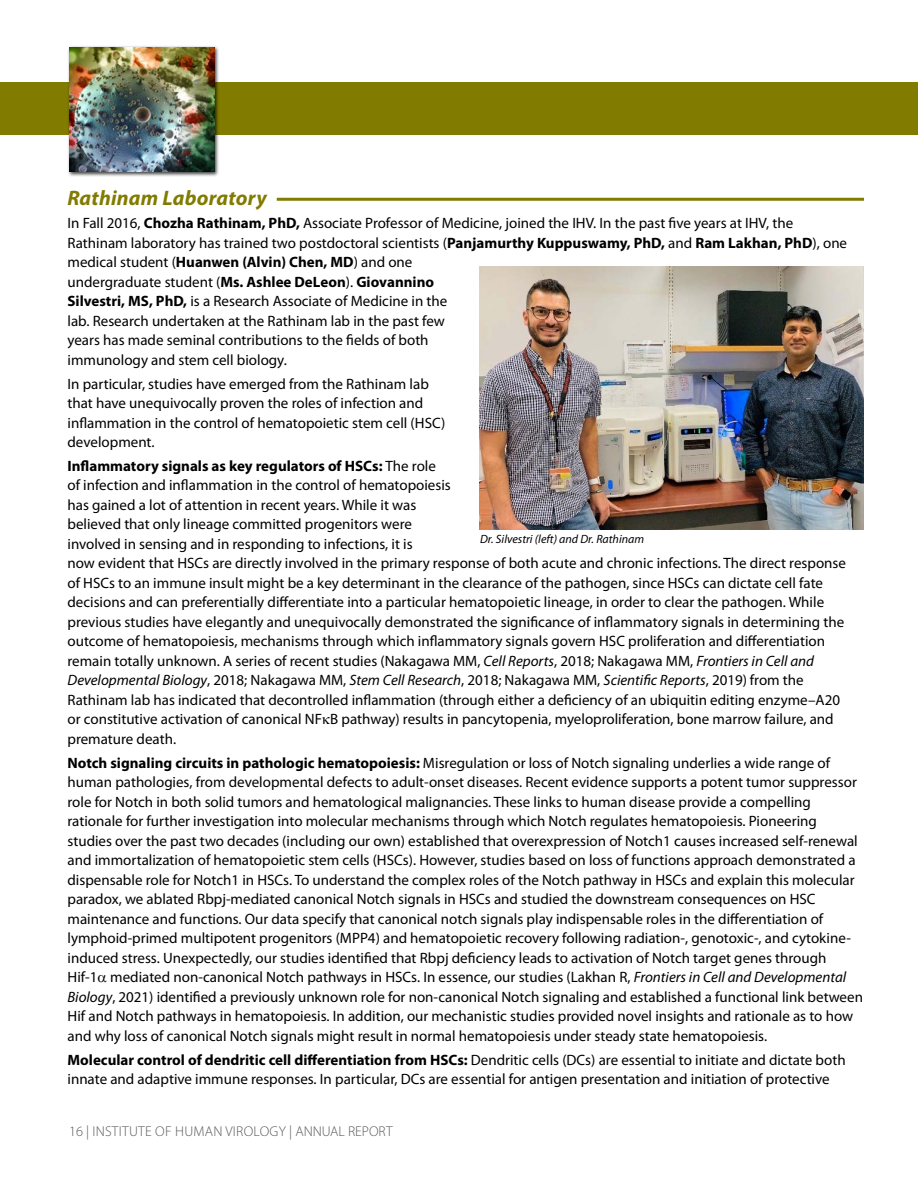
<style>
.page{position:relative;width:918px;height:1188px;background:#fff}
.page>*{position:absolute;margin:0;border:0;box-sizing:border-box;transform-origin:0 0}
.t1{font:italic 700 21px "Myriad Pro";letter-spacing:.01em;color:#817c00}
.t2{font:15px/19.5px "Myriad Pro";color:#000}
.t3{font:300 14.25px "Myriad Pro";letter-spacing:.02em;color:#58595b}
.t4{font:italic 12px "Myriad Pro";color:#000}
.s1{font-weight:700}
.s2{font-style:italic}
</style>
<div class="page">
<hr style="left:277px;top:198px;width:587px;height:3px;background:#817c00">
<div style="left:0;top:82px;width:918px;height:53px;background:#817c00"></div>
<div style="left:67px;top:46px;width:152px;height:131px;background:#000;opacity:.75"></div>
<img style="left:69px;top:48px;width:145px;height:123px">
<img style="left:480px;top:266px;width:384px;height:263px">
<h1 class="t1" style="left:68px;top:184px;width:201px">Rathinam Laboratory</h1>
<p class="t2" style="left:68px;top:213px;width:781px">In Fall 2016, <span class="s1">Chozha Rathinam, PhD,</span> Associate Professor of Medicine, joined the IHV. In the past five years at IHV, the Rathinam laboratory has trained two postdoctoral scientists (<span class="s1">Panjamurthy Kuppuswamy, PhD,</span> and <span class="s1">Ram Lakhan, PhD</span>), one medical student (<span class="s1">Huanwen (Alvin) Chen, MD</span>) and one<br>undergraduate student (<span class="s1">Ms. Ashlee DeLeon</span>). <span class="s1">Giovannino<br>Silvestri, MS, PhD,</span> is a Research Associate of Medicine in the<br>lab. Research undertaken at the Rathinam lab in the past few<br>years has made seminal contributions to the fields of both<br>immunology and stem cell biology.</p>
<p class="t2" style="left:68px;top:374px;width:379px">In particular, studies have emerged from the Rathinam lab that have unequivocally proven the roles of infection and inflammation in the control of hematopoietic stem cell (HSC) development.</p>
<p class="t2" style="left:68px;top:456px;width:780px"><span class="s1">Inflammatory signals as key regulators of HSCs:</span> The role<br>of infection and inflammation in the control of hematopoiesis<br>has gained a lot of attention in recent years. While it was<br>believed that only lineage committed progenitors were<br>involved in sensing and in responding to infections, it is<br>now evident that HSCs are directly involved in the primary response of both acute and chronic infections. The direct response of HSCs to an immune insult might be a key determinant in the clearance of the pathogen, since HSCs can dictate cell fate decisions and can preferentially differentiate into a particular hematopoietic lineage, in order to clear the pathogen. While previous studies have elegantly and unequivocally demonstrated the significance of inflammatory signals in determining the outcome of hematopoiesis, mechanisms through which inflammatory signals govern HSC proliferation and differentiation remain totally unknown. A series of recent studies (Nakagawa MM, <span class="s2">Cell Reports</span>, 2018; Nakagawa MM, <span class="s2">Frontiers in Cell and Developmental Biology</span>, 2018; Nakagawa MM, <span class="s2">Stem Cell Research</span>, 2018; Nakagawa MM, <span class="s2">Scientific Reports</span>, 2019) from the Rathinam lab has indicated that decontrolled inflammation (through either a deficiency of an ubiquitin editing enzyme–A20 or constitutive activation of canonical NF B pathway) results in pancytopenia, myeloproliferation, bone marrow failure, and premature death.</p>
<p class="t2" style="left:68px;top:753px;width:797px"><span class="s1">Notch signaling circuits in pathologic hematopoiesis:</span> Misregulation or loss of Notch signaling underlies a wide range of human pathologies, from developmental defects to adult-onset diseases. Recent evidence supports a potent tumor suppressor role for Notch in both solid tumors and hematological malignancies. These links to human disease provide a compelling rationale for further investigation into molecular mechanisms through which Notch regulates hematopoiesis. Pioneering studies over the past two decades (including our own) established that overexpression of Notch1 causes increased self-renewal and immortalization of hematopoietic stem cells (HSCs). However, studies based on loss of functions approach demonstrated a dispensable role for Notch1 in HSCs. To understand the complex roles of the Notch pathway in HSCs and explain this molecular paradox, we ablated Rbpj-mediated canonical Notch signals in HSCs and studied the downstream consequences on HSC maintenance and functions. Our data specify that canonical notch signals play indispensable roles in the differentiation of lymphoid-primed multipotent progenitors (MPP4) and hematopoietic recovery following radiation-, genotoxic-, and cytokine&shy;induced stress. Unexpectedly, our studies identified that Rbpj deficiency leads to activation of Notch target genes through<br>Hif-1 mediated non-canonical Notch pathways in HSCs. In essence, our studies (Lakhan R, <span class="s2">Frontiers in Cell and Developmental Biology</span>, 2021) identified a previously unknown role for non-canonical Notch signaling and established a functional link between Hif and Notch pathways in hematopoiesis. In addition, our mechanistic studies provided novel insights and rationale as to how and why loss of canonical Notch signals might result in normal hematopoiesis under steady state hematopoiesis.</p>
<p class="t2" style="left:68px;top:1050px;width:780px"><span class="s1">Molecular control of dendritic cell differentiation from HSCs:</span> Dendritic cells (DCs) are essential to initiate and dictate both innate and adaptive immune responses. In particular, DCs are essential for antigen presentation and initiation of protective</p>
<p class="t4" style="left:480px;top:532px;width:166px">Dr. Silvestri (left) and Dr. Rathinam</p>
<p class="t3" style="left:69px;top:1123px;width:325px">16 | INSTITUTE OF HUMAN VIROLOGY | ANNUAL REPORT</p>
</div>
